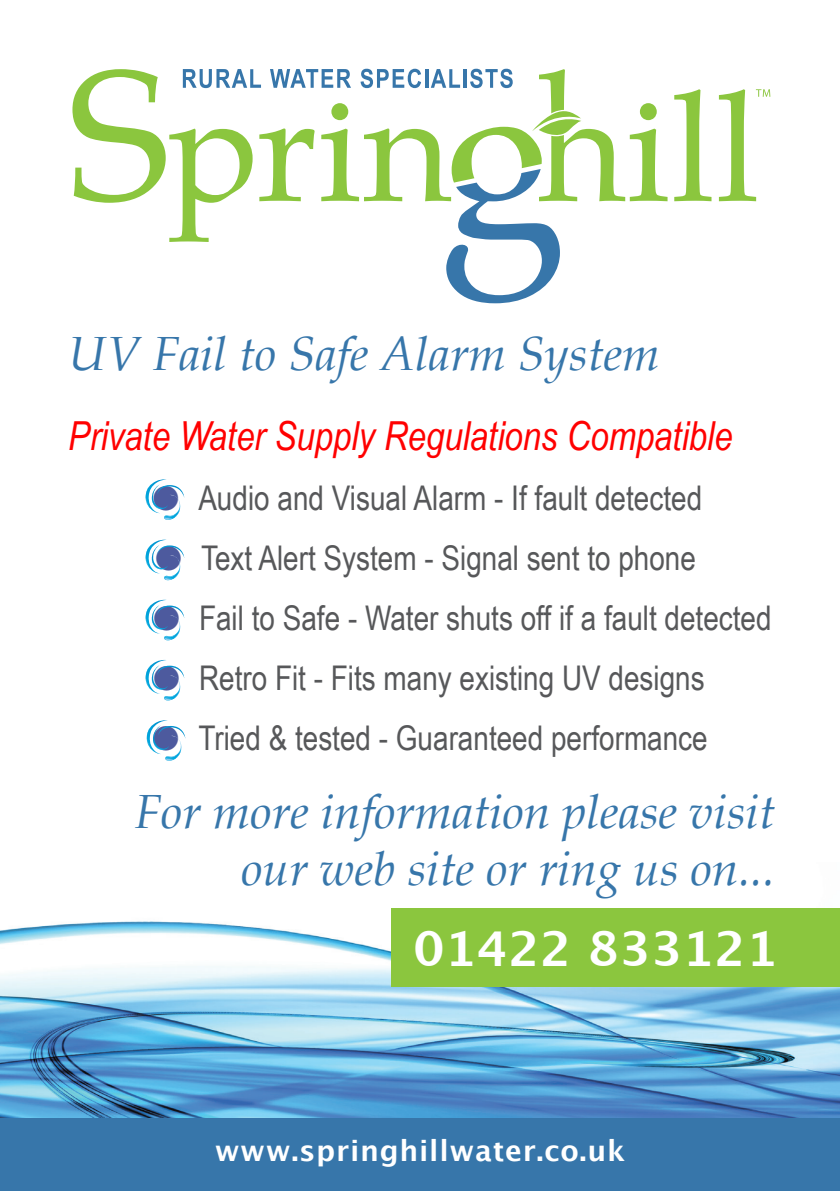
<style>
.page{position:relative;width:840px;height:1191px;background:#fff}
.page>*{position:absolute;margin:0;border:0;box-sizing:border-box;transform-origin:0 0}
.t1{font:italic 48px/57.6px "Book Antiqua";color:#3776aa;text-align:right}
.t2{font:700 48px "Lucida Grande";color:#fff}
.t3{font:italic 40px "Arial Narrow";color:#f00}
.t4{font:34px "Arial Narrow";color:#57585a}
.t5{font:700 28.8px "Lucida Grande";letter-spacing:.025em;color:#fff}
.s1{color:#4d5a9e}
</style>
<div class="page">
<img style="left:0;top:921px;width:839px;height:198px">
<div style="left:0;top:1119px;width:839px;height:72px;background:#3776aa"></div>
<div style="left:391px;top:908px;width:448px;height:78px;background:#8bc63e"></div>
<svg style="left:674px;top:89px;width:37px;height:112px"></svg>
<svg style="left:718px;top:89px;width:52px;height:112px"></svg>
<svg style="left:72px;top:69px;width:595px;height:234px"></svg>
<svg style="left:145px;top:479px;width:39px;height:41px"></svg>
<svg style="left:145px;top:539px;width:39px;height:41px"></svg>
<svg style="left:145px;top:600px;width:39px;height:40px"></svg>
<svg style="left:145px;top:660px;width:39px;height:40px"></svg>
<svg style="left:146px;top:720px;width:39px;height:40px"></svg>
<p class="t1" style="left:68px;top:323px;width:592px">UV Fail to Safe Alarm System</p>
<p class="t3" style="left:68px;top:408px;width:665px">Private Water Supply Regulations Compatible</p>
<p class="t4" style="left:152px;top:473px;width:551px"><span class="s1">●</span> Audio and Visual Alarm - If fault detected</p>
<p class="t4" style="left:155px;top:533px;width:542px"><span class="s1">●</span> Text Alert System - Signal sent to phone</p>
<p class="t4" style="left:153px;top:593px;width:619px"><span class="s1">●</span> Fail to Safe - Water shuts off if a fault detected</p>
<p class="t4" style="left:153px;top:653px;width:552px"><span class="s1">●</span> Retro Fit - Fits many existing UV designs</p>
<p class="t4" style="left:152px;top:713px;width:556px"><span class="s1">●</span> Tried &amp; tested - Guaranteed performance</p>
<p class="t1" style="left:134px;top:781px;width:642px">For more information please visit our web site or ring us on...</p>
<p class="t2" style="left:413px;top:910px;width:366px">01422 833121</p>
<p class="t5" style="left:214px;top:1127px;width:412px">www.springhillwater.co.uk</p>
</div>
